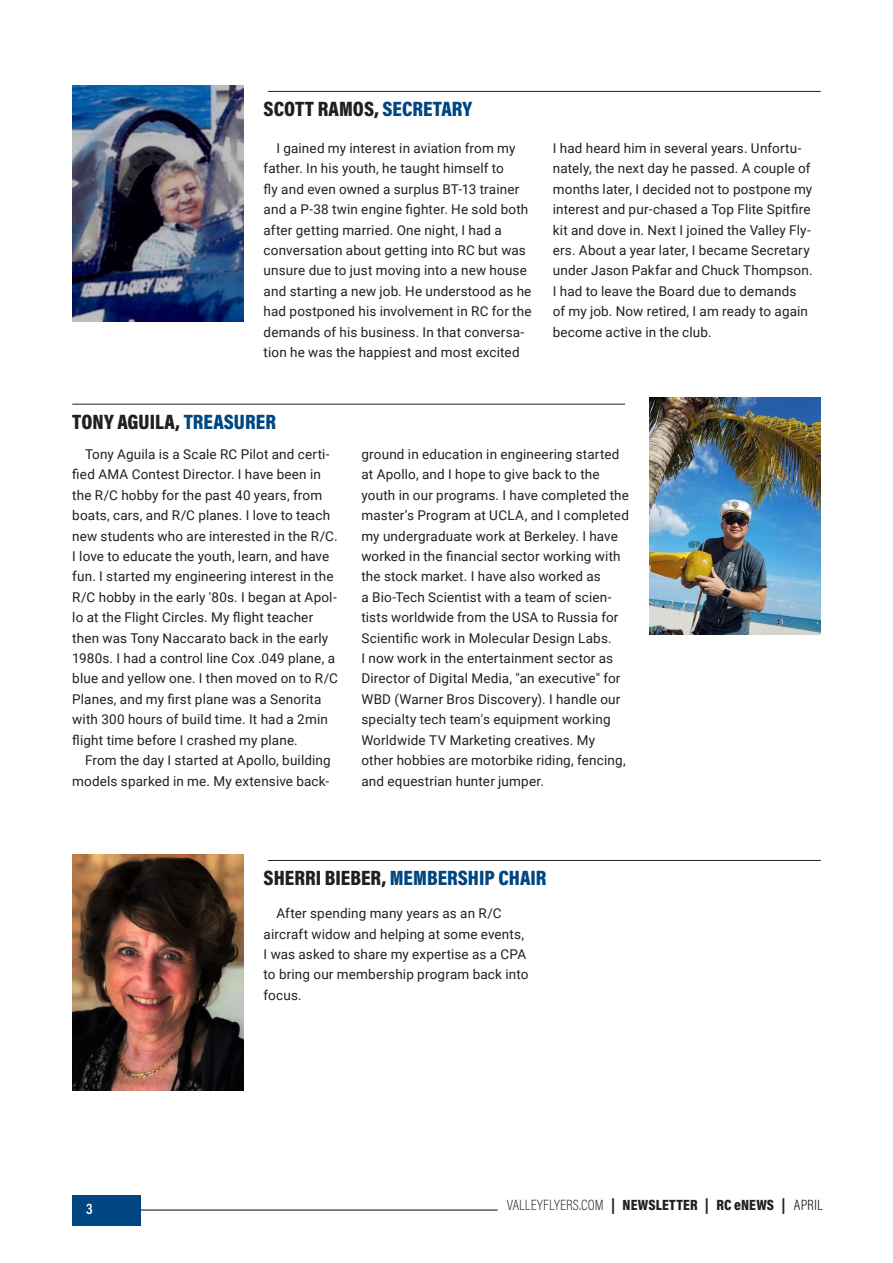
<style>
.page{position:relative;width:893px;height:1263px;background:#fff}
.page>*{position:absolute;margin:0;border:0;box-sizing:border-box;transform-origin:0 0}
.t1{font:900 21px "Acumin Pro Cond";color:#231f20}
.t2{font:900 21px "Acumin Pro Cond";color:#004680}
.t3{font:900 15px "Acumin Pro Cond";letter-spacing:.01em;color:#231f20}
.t4{font:600 15px "Acumin Pro Cond";color:#fff}
.t5{font:13.5px/20.4px "Roboto";letter-spacing:.01em;color:#231f20}
.s1{color:#004680}
.s2{color:#231f20}
.s3{font-weight:200}
.s4{font-weight:300}
</style>
<div class="page">
<img style="left:72px;top:85px;width:171px;height:237px">
<img style="left:72px;top:854px;width:171px;height:237px">
<img style="left:649px;top:398px;width:172px;height:237px">
<hr style="left:268px;top:91px;width:553px;height:1px;background:#231f20">
<hr style="left:268px;top:860px;width:553px;height:1px;background:#231f20">
<hr style="left:72px;top:404px;width:553px;height:1px;background:#231f20">
<hr style="left:72px;top:1209px;width:425px;height:1px;background:#231f20">
<div style="left:72px;top:1195px;width:68px;height:30px;background:#004680"></div>
<p class="t1" style="left:264px;top:95px;width:210px">SCOTT RAMOS, <span class="s1">SECRETARY</span></p>
<p class="t5" style="left:264px;top:138px;width:269px;text-indent:13px">I gained my interest in aviation from my father. In his youth, he taught himself to<br>fly and even owned a surplus BT-13 trainer and a P-38 twin engine fighter. He sold both after getting married. One night, I had a conversation about getting into RC but was unsure due to just moving into a new house and starting a new job. He understood as he had postponed his involvement in RC for the demands of his business. In that conversa&shy;tion he was the happiest and most excited</p>
<p class="t5" style="left:553px;top:138px;width:261px">I had heard him in several years. Unfortu&shy;nately, the next day he passed. A couple of months later, I decided not to postpone my interest and pur-chased a Top Flite Spitfire kit and dove in. Next I joined the Valley Fly&shy;ers. About a year later, I became Secretary under Jason Pakfar and Chuck Thompson.<br>I had to leave the Board due to demands<br>of my job. Now retired, I am ready to again become active in the club.</p>
<p class="t1" style="left:72px;top:408px;width:205px">TONY AGUILA, <span class="s1">TREASURER</span></p>
<p class="t5" style="left:72px;top:444px;width:267px;text-indent:13px">Tony Aguila is a Scale RC Pilot and certi&shy;fied AMA Contest Director. I have been in the R/C hobby for the past 40 years, from boats, cars, and R/C planes. I love to teach new students who are interested in the R/C.<br>I love to educate the youth, learn, and have fun. I started my engineering interest in the R/C hobby in the early '80s. I began at Apol&shy;lo at the Flight Circles. My flight teacher then was Tony Naccarato back in the early 1980s. I had a control line Cox .049 plane, a blue and yellow one. I then moved on to R/C Planes, and my first plane was a Senorita with 300 hours of build time. It had a 2min flight time before I crashed my plane.</p>
<p class="t5" style="left:72px;top:750px;width:260px;text-align:right">From the day I started at Apollo, building models sparked in me. My extensive back-</p>
<p class="t5" style="left:361px;top:444px;width:269px">ground in education in engineering started at Apollo, and I hope to give back to the youth in our programs. I have completed the master’s Program at UCLA, and I completed my undergraduate work at Berkeley. I have worked in the financial sector working with the stock market. I have also worked as<br>a Bio-Tech Scientist with a team of scien&shy;tists worldwide from the USA to Russia for Scientific work in Molecular Design Labs.<br>I now work in the entertainment sector as Director of Digital Media, "an executive" for WBD (Warner Bros Discovery). I handle our specialty tech team's equipment working Worldwide TV Marketing creatives. My other hobbies are motorbike riding, fencing, and equestrian hunter jumper.</p>
<p class="t2" style="left:264px;top:864px;width:284px"><span class="s2">SHERRI BIEBER,</span> MEMBERSHIP CHAIR</p>
<p class="t4" style="left:86px;top:1199px;width:8px">3</p>
<p class="t5" style="left:264px;top:903px;width:266px;text-indent:13px">After spending many years as an R/C aircraft widow and helping at some events,<br>I was asked to share my expertise as a CPA to bring our membership program back into focus.</p>
<p class="t3" style="left:507px;top:1195px;width:317px"><span class="s3">VALLEYFLYERS.COM</span> | NEWSLETTER | RC eNEWS | <span class="s4">APRIL</span></p>
</div>
